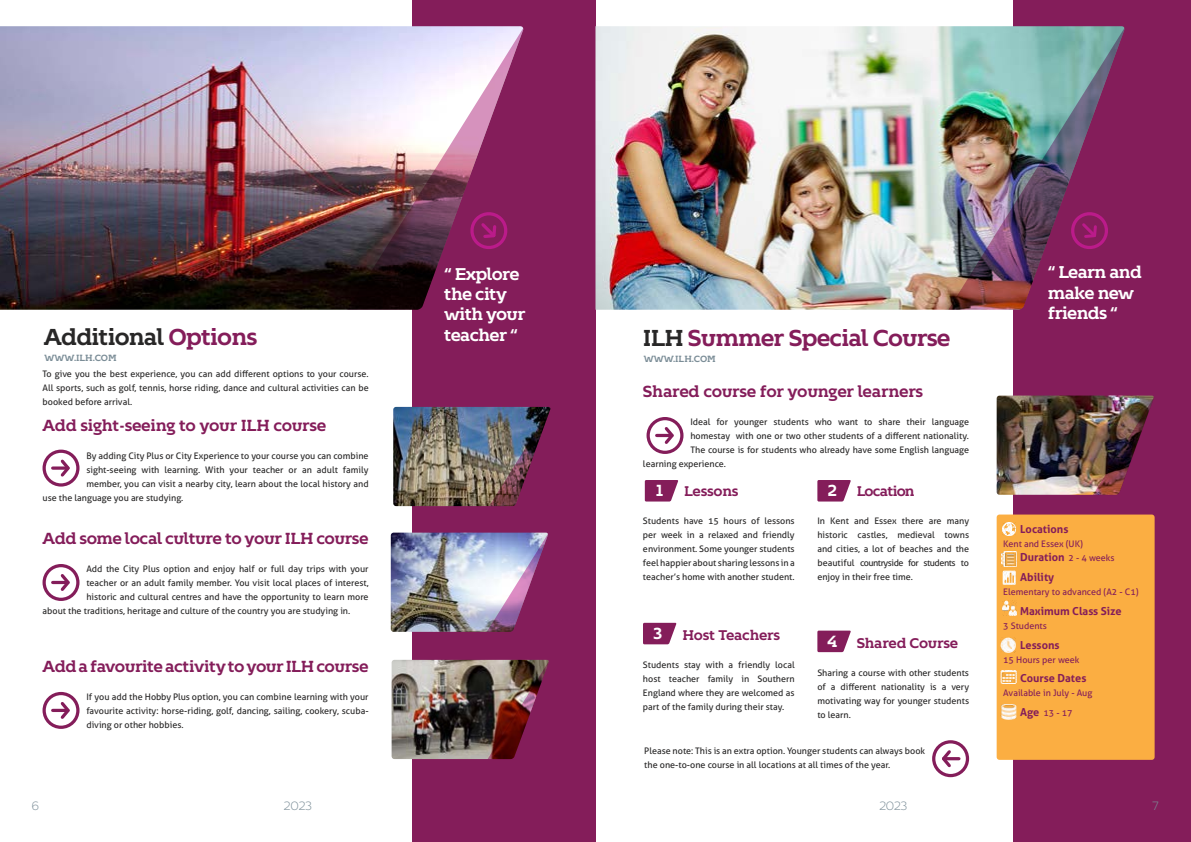
<style>
.page{position:relative;width:1191px;height:842px;background:#fff}
.page>*{position:absolute;margin:0;border:0;box-sizing:border-box;transform-origin:0 0}
.t1{font:700 23px "Kontrapunkt Bob";letter-spacing:-.04em;color:#841d5a}
.t2{font:700 23px "Kontrapunkt Bob";letter-spacing:-.04em;color:#282727}
.t3{font:700 17px/20.4px "Kontrapunkt Bob";letter-spacing:-.04em;color:#fff}
.t4{font:700 16px "Kontrapunkt Bob";letter-spacing:-.03em;color:#841d5a}
.t5{font:700 16px "Kontrapunkt Bob";color:#fff}
.t6{font:700 14px "Kontrapunkt Bob";letter-spacing:-.02em;color:#841d5a}
.t7{font:700 14px "Kontrapunkt Bob";letter-spacing:-.06em;color:#841d5a}
.t8{font:300 12px "Kontrapunkt Bob";letter-spacing:-.04em;color:#7b8d97}
.t9{font:700 11px/19.7px "Aller";color:#841d5a}
.t10{font:9px/14px "Aller";color:#282727;text-align:justify}
.t11{font:9px/19.7px "Aller";color:#841d5a;text-align:center}
.t12{font:700 9px "Kontrapunkt Bob";color:#7b8d97}
.s1{color:#841d5a}
.s2{color:#282727}
.s3{font-weight:400;font-size:9px}
.s4{font-weight:700;font-size:11px}
</style>
<div class="page">
<div style="left:412px;top:0;width:183px;height:842px;background:#841d5a"></div>
<img style="left:0;top:26px;width:524px;height:284px">
<svg style="left:347px;top:28px;width:176px;height:282px"></svg>
<div style="left:43px;top:450px;width:36px;height:37px;border:3px solid #841d5a;border-radius:50%"></div>
<svg style="left:53px;top:466px;width:5px;height:4px"></svg>
<svg style="left:58px;top:457px;width:15px;height:23px"></svg>
<div style="left:1013px;top:0;width:178px;height:842px;background:#841d5a"></div>
<div style="left:646px;top:417px;width:37px;height:37px;border:3px solid #841d5a;border-radius:50%"></div>
<hr style="left:656px;top:434px;width:14px;height:3px;background:#841d5a">
<svg style="left:662px;top:424px;width:14px;height:23px"></svg>
<svg style="left:645px;top:480px;width:33px;height:21px"></svg>
<div style="left:649px;top:485px;width:21px;height:13px;background:#841d5a"></div>
<svg style="left:643px;top:623px;width:33px;height:21px"></svg>
<div style="left:648px;top:627px;width:20px;height:13px;background:#841d5a"></div>
<svg style="left:817px;top:480px;width:34px;height:21px"></svg>
<div style="left:822px;top:485px;width:20px;height:13px;background:#841d5a"></div>
<svg style="left:817px;top:631px;width:34px;height:21px"></svg>
<div style="left:822px;top:635px;width:20px;height:13px;background:#841d5a"></div>
<img style="left:996px;top:396px;width:96px;height:99px">
<div style="left:996px;top:514px;width:158px;height:246px;background:#fbae42;border-radius:3px"></div>
<img style="left:1002px;top:601px;width:14px;height:14px">
<img style="left:1000px;top:704px;width:16px;height:15px">
<img style="left:1000px;top:671px;width:16px;height:13px">
<img style="left:1000px;top:637px;width:15px;height:15px">
<img style="left:1001px;top:552px;width:15px;height:14px">
<img style="left:1002px;top:570px;width:14px;height:14px">
<img style="left:1002px;top:522px;width:14px;height:14px">
<img style="left:1092px;top:396px;width:62px;height:99px">
<img style="left:595px;top:26px;width:530px;height:284px">
<img style="left:948px;top:28px;width:176px;height:282px">
<svg style="left:1066px;top:208px;width:46px;height:41px"></svg>
<div style="left:932px;top:740px;width:37px;height:37px;border:3px solid #841d5a;border-radius:50%"></div>
<hr style="left:945px;top:757px;width:14px;height:3px;background:#841d5a">
<svg style="left:939px;top:747px;width:15px;height:23px"></svg>
<img style="left:393px;top:407px;width:96px;height:99px">
<img style="left:489px;top:407px;width:62px;height:99px">
<img style="left:391px;top:533px;width:96px;height:99px">
<svg style="left:487px;top:533px;width:61px;height:99px"></svg>
<img style="left:391px;top:660px;width:96px;height:99px">
<img style="left:487px;top:660px;width:62px;height:99px">
<div style="left:43px;top:564px;width:36px;height:37px;border:3px solid #841d5a;border-radius:50%"></div>
<svg style="left:53px;top:571px;width:20px;height:23px"></svg>
<div style="left:43px;top:692px;width:36px;height:37px;border:3px solid #841d5a;border-radius:50%"></div>
<svg style="left:53px;top:699px;width:20px;height:23px"></svg>
<h2 class="t3" style="left:444px;top:264px;width:83px">“ Explore the city with your</h2>
<h1 class="t2" style="left:44px;top:324px;width:215px">Additional <span class="s1">Options</span></h1>
<h2 class="t3" style="left:444px;top:325px;width:75px">teacher “</h2>
<p class="t12" style="left:45px;top:353px;width:74px">WWW.ILH.COM</p>
<p class="t10" style="left:43px;top:367px;width:328px">To give you the best experience, you can add different options to your course.<br>All sports, such as golf, tennis, horse riding, dance and cultural activities can be booked before arrival.</p>
<h3 class="t4" style="left:43px;top:416px;width:285px">Add sight-seeing to your ILH course</h3>
<p class="t10" style="left:86px;top:448px;width:284px">By adding City Plus or City Experience to your course you can combine</p>
<p class="t10" style="left:86px;top:462px;width:284px">sight-seeing with learning. With your teacher or an adult family</p>
<p class="t10" style="left:86px;top:476px;width:284px">member, you can visit a nearby city, learn about the local history and</p>
<p class="t10" style="left:43px;top:490px;width:142px">use the language you are studying.</p>
<h3 class="t4" style="left:43px;top:529px;width:327px">Add some local culture to your ILH course</h3>
<p class="t10" style="left:86px;top:562px;width:284px">Add the City Plus option and enjoy half or full day trips with your</p>
<p class="t10" style="left:86px;top:576px;width:284px">teacher or an adult family member. You visit local places of interest,</p>
<p class="t10" style="left:86px;top:590px;width:284px">historic and cultural centres and have the opportunity to learn more</p>
<p class="t10" style="left:43px;top:604px;width:309px">about the traditions, heritage and culture of the country you are studying in.</p>
<h3 class="t4" style="left:43px;top:657px;width:327px">Add a favourite activity to your ILH course</h3>
<p class="t10" style="left:86px;top:690px;width:284px">If you add the Hobby Plus option, you can combine learning with your favourite activity: horse-riding, golf, dancing, sailing, cookery, scuba&shy;diving or other hobbies.</p>
<h1 class="t1" style="left:643px;top:324px;width:309px"><span class="s2">ILH</span> Summer Special Course</h1>
<p class="t12" style="left:643px;top:353px;width:74px">WWW.ILH.COM</p>
<h3 class="t4" style="left:643px;top:382px;width:282px">Shared course for younger learners</h3>
<p class="t10" style="left:690px;top:415px;width:280px">Ideal for younger students who want to share their language</p>
<p class="t10" style="left:690px;top:429px;width:280px">homestay with one or two other students of a different nationality.</p>
<p class="t10" style="left:690px;top:443px;width:280px">The course is for students who already have some English language</p>
<p class="t10" style="left:643px;top:457px;width:85px">learning experience.</p>
<h3 class="t6" style="left:684px;top:483px;width:56px">Lessons</h3>
<p class="t10" style="left:643px;top:514px;width:153px">Students have 15 hours of lessons per week in a relaxed and friendly environment. Some younger students feel happier about sharing lessons in a teacher’s home with another student.</p>
<h3 class="t5" style="left:827px;top:482px;width:11px">2</h3>
<h3 class="t5" style="left:656px;top:482px;width:9px">1</h3>
<h3 class="t7" style="left:856px;top:483px;width:59px">Location</h3>
<p class="t10" style="left:817px;top:514px;width:153px">In Kent and Essex there are many historic castles, medieval towns and cities, a lot of beaches and the beautiful countryside for students to enjoy in their free time.</p>
<h3 class="t5" style="left:653px;top:624px;width:11px">3</h3>
<h3 class="t6" style="left:682px;top:627px;width:99px">Host Teachers</h3>
<p class="t10" style="left:643px;top:658px;width:153px">Students stay with a friendly local host teacher family in Southern England where they are welcomed as part of the family during their stay.</p>
<h3 class="t5" style="left:827px;top:632px;width:12px">4</h3>
<h3 class="t6" style="left:856px;top:635px;width:103px">Shared Course</h3>
<p class="t10" style="left:817px;top:666px;width:153px">Sharing a course with other students of a different nationality is a very motivating way for younger students to learn.</p>
<p class="t10" style="left:644px;top:744px;width:282px">Please note: This is an extra option. Younger students can always book the one-to-one course in all locations at all times of the year.</p>
<h2 class="t3" style="left:1047px;top:262px;width:96px">“ Learn and make new friends “</h2>
<p class="t9" style="left:1020px;top:519px;width:50px">Locations</p>
<p class="t11" style="left:1003px;top:534px;width:81px">Kent and Essex (UK)</p>
<p class="t9" style="left:1020px;top:547px;width:96px">Duration <span class="s3">2 - 4 weeks<br></span>Ability</p>
<p class="t11" style="left:1003px;top:582px;width:137px">Elementary to advanced (A2 - C1)</p>
<p class="t9" style="left:1020px;top:601px;width:103px">Maximum Class Size</p>
<p class="t11" style="left:1003px;top:616px;width:45px">3 Students</p>
<p class="t9" style="left:1020px;top:635px;width:41px">Lessons</p>
<p class="t11" style="left:1003px;top:650px;width:78px">15 Hours per week</p>
<p class="t9" style="left:1020px;top:669px;width:68px">Course Dates</p>
<p class="t11" style="left:1003px;top:683px;width:91px">Available in July - Aug<br><span class="s4">Age</span> 13 - 17</p>
<h3 class="t8" style="left:32px;top:799px;width:9px">6</h3>
<h3 class="t8" style="left:283px;top:799px;width:30px">2023</h3>
<h3 class="t8" style="left:879px;top:799px;width:30px">2023</h3>
<h3 class="t8" style="left:1152px;top:799px;width:8px">7</h3>
</div>
